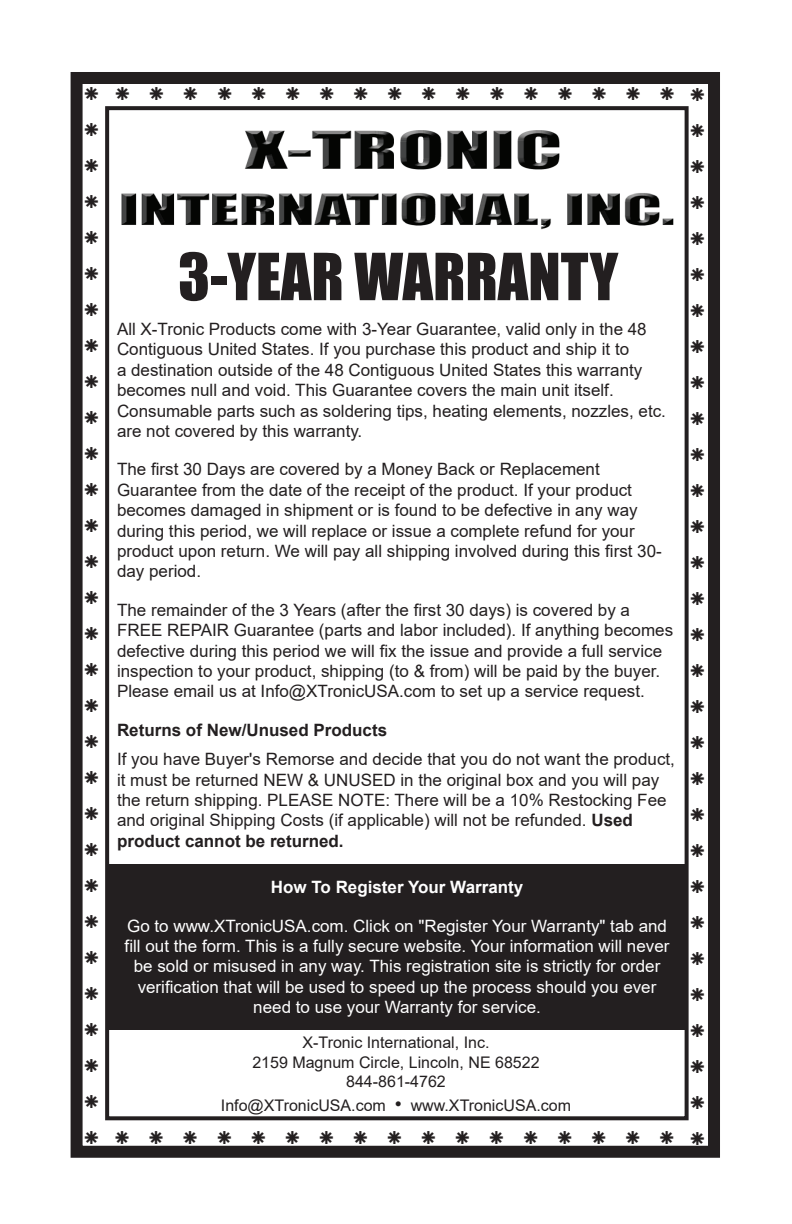
<style>
.page{position:relative;width:792px;height:1224px;background:#fff}
.page>*{position:absolute;margin:0;border:0;box-sizing:border-box;transform-origin:0 0}
.t1{font:60px "Impact";color:#231f20}
.t2{font:17px/20.4px "Arial";color:#231f20}
.t3{font:17px/20.4px "Arial";color:#fff;text-align:center}
.t4{font:700 17px "Arial";color:#231f20}
.t5{font:700 17px "Arial";color:#fff}
.t6{font:16px/19.2px "Arial";color:#231f20;text-align:center}
.s1{font-weight:700}
.s2{font-size:20px}
</style>
<div class="page">
<div style="left:105px;top:106px;width:584px;height:1014px;border:4px solid #231f20"></div>
<div style="left:71px;top:72px;width:649px;height:1086px;border:12px solid #231f20"></div>
<div style="left:108px;top:864px;width:578px;height:166px;background:#231f20"></div>
<img style="left:244px;top:130px;width:316px;height:40px">
<img style="left:121px;top:193px;width:553px;height:37px">
<h1 class="t1" style="left:178px;top:230px;width:442px">3-YEAR WARRANTY</h1>
<p class="t2" style="left:117px;top:319px;width:550px">All X-Tronic Products come with 3-Year Guarantee, valid only in the 48<br>Contiguous United States. If you purchase this product and ship it to<br>a destination outside of the 48 Contiguous United States this warranty becomes null and void. This Guarantee covers the main unit itself.<br>Consumable parts such as soldering tips, heating elements, nozzles, etc. are not covered by this warranty.</p>
<p class="t2" style="left:117px;top:459px;width:546px">The first 30 Days are covered by a Money Back or Replacement Guarantee from the date of the receipt of the product. If your product becomes damaged in shipment or is found to be defective in any way during this period, we will replace or issue a complete refund for your product upon return. We will pay all shipping involved during this first 30- day period.</p>
<p class="t2" style="left:117px;top:600px;width:558px">The remainder of the 3 Years (after the first 30 days) is covered by a FREE REPAIR Guarantee (parts and labor included). If anything becomes defective during this period we will fix the issue and provide a full service inspection to your product, shipping (to &amp; from) will be paid by the buyer.<br>Please email us at Info@XTronicUSA.com to set up a service request.</p>
<p class="t4" style="left:117px;top:718px;width:272px">Returns of New/Unused Products</p>
<p class="t2" style="left:117px;top:749px;width:559px">If you have Buyer's Remorse and decide that you do not want the product, it must be returned NEW &amp; UNUSED in the original box and you will pay the return shipping. PLEASE NOTE: There will be a 10% Restocking Fee and original Shipping Costs (if applicable) will not be refunded. <span class="s1">Used product cannot be returned.</span></p>
<p class="t5" style="left:271px;top:875px;width:254px">How To Register Your Warranty</p>
<p class="t3" style="left:125px;top:915px;width:546px">Go to www.XTronicUSA.com. Click on "Register Your Warranty" tab and fill out the form. This is a fully secure website. Your information will never be sold or misused in any way. This registration site is strictly for order verification that will be used to speed up the process should you ever need to use your Warranty for service.</p>
<p class="t6" style="left:252px;top:1033px;width:289px">X-Tronic International, Inc.<br>2159 Magnum Circle, Lincoln, NE 68522<br>844-861-4762</p>
<p class="t6" style="left:221px;top:1096px;width:352px">Info@XTronicUSA.com <span class="s2">•</span> www.XTronicUSA.com</p>
</div>
